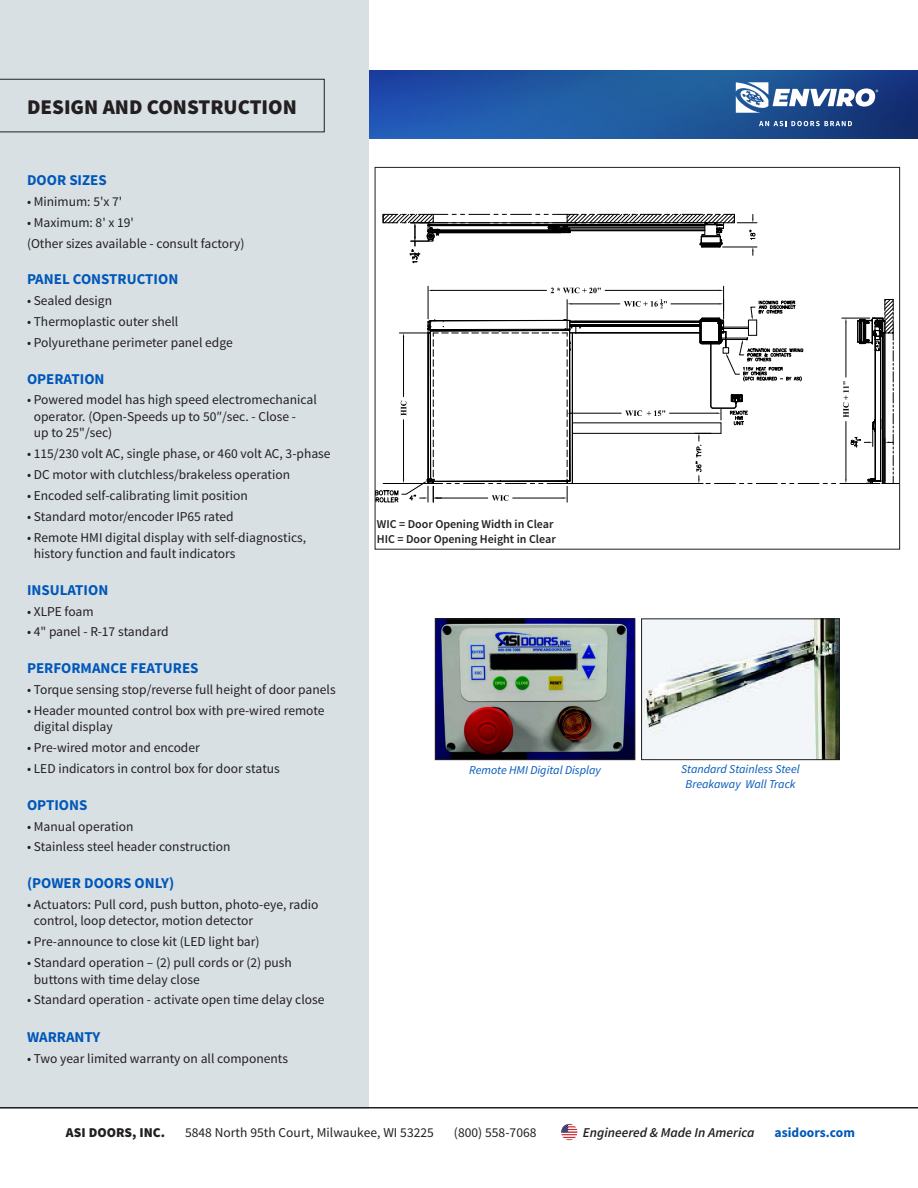
<style>
.page{position:relative;width:918px;height:1188px;background:#fff}
.page>*{position:absolute;margin:0;border:0;box-sizing:border-box;transform-origin:0 0}
.t1{font:900 21px "Source Sans Pro";color:#231f20}
.t2{font:700 15px "Source Sans Pro";color:#0057b8}
.t3{font:13.5px/16.5px "Source Sans Pro";color:#231f20}
.t4{font:italic 600 13.5px "Source Sans Pro";letter-spacing:.005em;color:#231f20}
.t5{font:900 13.5px "Source Sans Pro";letter-spacing:.005em;color:#231f20}
.t6{font:700 13.5px "Source Sans Pro";letter-spacing:.005em;color:#0057b8}
.t7{font:italic 12px/15px "Source Sans Pro";color:#0057b8;text-align:center}
.t8{font:600 12px/14.4px "Source Sans Pro";color:#231f20}
</style>
<div class="page">
<img style="left:368px;top:70px;width:550px;height:68px">
<div style="left:0;top:0;width:368px;height:1108px;background:#d8e0e4"></div>
<svg style="left:736px;top:82px;width:142px;height:31px"></svg>
<svg style="left:759px;top:121px;width:93px;height:5px"></svg>
<svg style="left:0;top:79px;width:325px;height:53px"></svg>
<hr style="left:0;top:1107px;width:918px;height:1px;background:#231f20">
<img style="left:561px;top:1123px;width:17px;height:18px">
<hr style="left:428px;top:286px;width:1px;height:33px;background:#000">
<hr style="left:723px;top:286px;width:1px;height:33px;background:#000">
<svg style="left:377px;top:288px;width:521px;height:215px"></svg>
<svg style="left:382px;top:214px;width:375px;height:49px"></svg>
<img style="left:643px;top:620px;width:195px;height:138px">
<div style="left:641px;top:618px;width:199px;height:142px;border:1px solid #231f20"></div>
<img style="left:437px;top:620px;width:196px;height:138px">
<div style="left:435px;top:618px;width:200px;height:142px;border:1px solid #231f20"></div>
<p class="t1" style="left:27px;top:93px;width:271px">DESIGN AND CONSTRUCTION</p>
<p class="t2" style="left:27px;top:171px;width:81px">DOOR SIZES</p>
<p class="t3" style="left:27px;top:194px;width:97px">• Minimum: 5'x 7'</p>
<p class="t3" style="left:27px;top:214px;width:108px">• Maximum: 8' x 19'</p>
<p class="t3" style="left:27px;top:235px;width:219px">(Other sizes available - consult factory)</p>
<p class="t2" style="left:27px;top:270px;width:153px">PANEL CONSTRUCTION</p>
<p class="t3" style="left:27px;top:293px;width:87px">• Sealed design</p>
<p class="t3" style="left:27px;top:314px;width:153px">• Thermoplastic outer shell</p>
<p class="t3" style="left:27px;top:334px;width:207px">• Polyurethane perimeter panel edge</p>
<p class="t2" style="left:27px;top:369px;width:79px">OPERATION</p>
<p class="t3" style="left:34px;top:392px;width:285px;text-indent:-7px">• Powered model has high speed electromechanical operator. (Open-Speeds up to 50″/sec. - Close -<br>up to 25"/sec)</p>
<p class="t3" style="left:27px;top:446px;width:305px">• 115/230 volt AC, single phase, or 460 volt AC, 3-phase</p>
<p class="t3" style="left:27px;top:467px;width:265px">• DC motor with clutchless/brakeless operation</p>
<p class="t3" style="left:27px;top:487px;width:222px">• Encoded self-calibrating limit position</p>
<p class="t3" style="left:27px;top:508px;width:208px">• Standard motor/encoder IP65 rated</p>
<p class="t3" style="left:34px;top:529px;width:274px;text-indent:-7px">• Remote HMI digital display with self-diagnostics, history function and fault indicators</p>
<p class="t2" style="left:27px;top:580px;width:83px">INSULATION</p>
<p class="t3" style="left:27px;top:603px;width:68px">• XLPE foam</p>
<p class="t3" style="left:27px;top:624px;width:143px">• 4" panel - R-17 standard</p>
<p class="t2" style="left:27px;top:659px;width:173px">PERFORMANCE FEATURES</p>
<p class="t3" style="left:27px;top:682px;width:310px">• Torque sensing stop/reverse full height of door panels</p>
<p class="t3" style="left:34px;top:702px;width:292px;text-indent:-7px">• Header mounted control box with pre-wired remote digital display</p>
<p class="t3" style="left:27px;top:740px;width:174px">• Pre-wired motor and encoder</p>
<p class="t3" style="left:27px;top:761px;width:254px">• LED indicators in control box for door status</p>
<p class="t2" style="left:27px;top:795px;width:62px">OPTIONS</p>
<p class="t3" style="left:27px;top:818px;width:108px">• Manual operation</p>
<p class="t3" style="left:27px;top:839px;width:205px">• Stainless steel header construction</p>
<p class="t2" style="left:27px;top:874px;width:149px">(POWER DOORS ONLY)</p>
<p class="t3" style="left:34px;top:896px;width:286px;text-indent:-7px">• Actuators: Pull cord, push button, photo-eye, radio control, loop detector, motion detector</p>
<p class="t3" style="left:27px;top:934px;width:234px">• Pre-announce to close kit (LED light bar)</p>
<p class="t3" style="left:34px;top:955px;width:260px;text-indent:-7px">• Standard operation – (2) pull cords or (2) push buttons with time delay close</p>
<p class="t3" style="left:27px;top:992px;width:299px">• Standard operation - activate open time delay close</p>
<p class="t2" style="left:27px;top:1027px;width:75px">WARRANTY</p>
<p class="t3" style="left:27px;top:1050px;width:263px">• Two year limited warranty on all components</p>
<p class="t8" style="left:377px;top:518px;width:181px">WIC = Door Opening Width in Clear<br>HIC = Door Opening Height in Clear</p>
<p class="t7" style="left:469px;top:762px;width:133px">Remote HMI Digital Display</p>
<p class="t7" style="left:681px;top:762px;width:120px">Standard Stainless Steel<br>Breakaway Wall Track</p>
<p class="t5" style="left:66px;top:1124px;width:101px">ASI DOORS, INC.</p>
<p class="t3" style="left:185px;top:1124px;width:250px">5848 North 95th Court, Milwaukee, WI 53225</p>
<p class="t3" style="left:454px;top:1124px;width:84px">(800) 558-7068</p>
<p class="t4" style="left:583px;top:1124px;width:173px">Engineered &amp; Made In America</p>
<p class="t6" style="left:775px;top:1124px;width:82px">asidoors.com</p>
</div>
